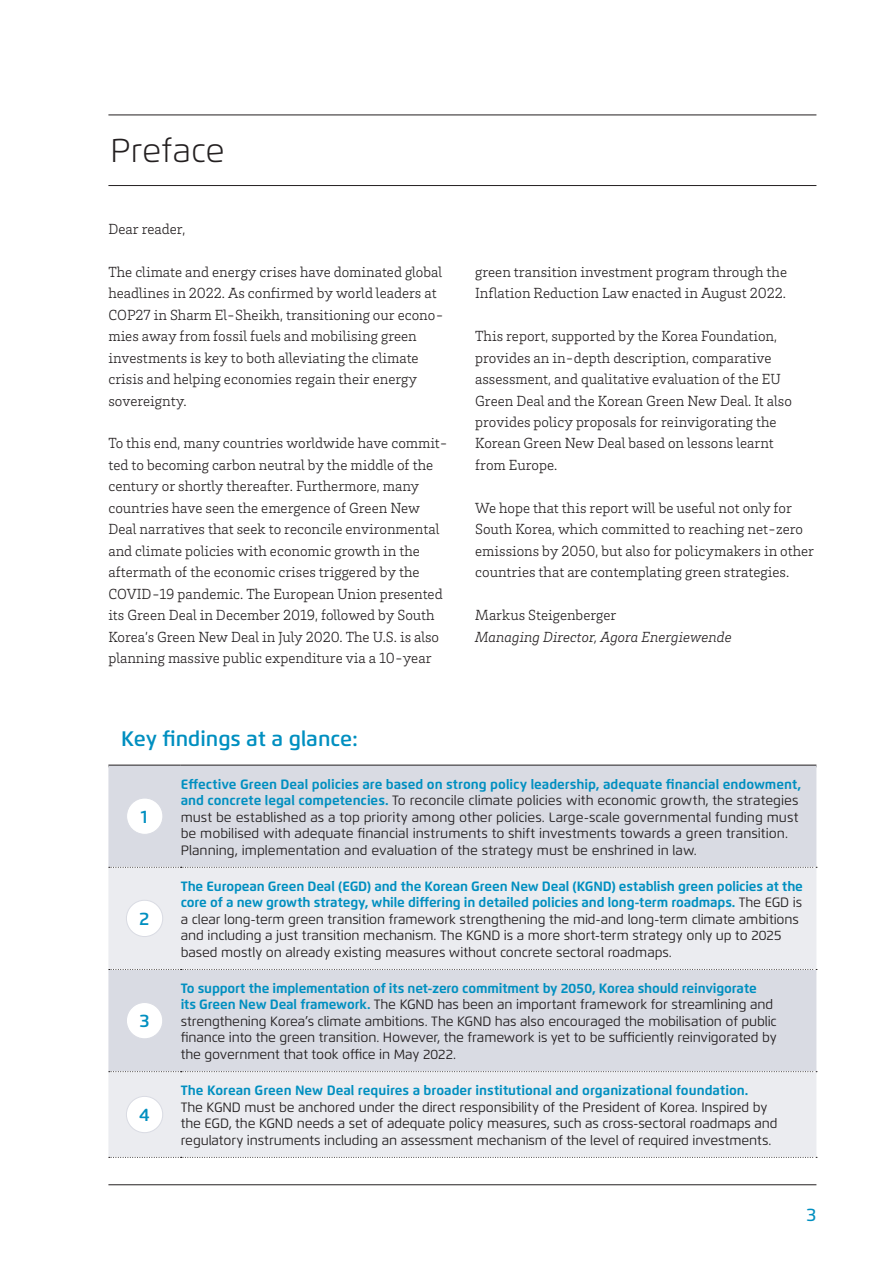
<style>
.page{position:relative;width:893px;height:1263px;background:#fff}
.page>*{position:absolute;margin:0;border:0;box-sizing:border-box;transform-origin:0 0}
.t1{font:300 33px "Flexo";color:#231f20}
.Key_findings_head{font:600 21px "Flexo";color:#008fc0}
.Key_findings_Number{font:600 18px "Flexo";color:#008fc0}
.t2{font:500 18px "Flexo";color:#008fc0}
.Bodytext{font:300 15px/21.5px "Brix Slab";color:#231f20}
.Bodytext-2{font:italic 300 15px/21.5px "Brix Slab";color:#231f20}
.Key_findings_body{font:13.5px/16.5px "Flexo";letter-spacing:-.01em;color:#231f20}
.s1{font-style:normal}
.s2{font-weight:700;color:#008fc0}
</style>
<div class="page">
<hr style="left:108px;top:1184px;width:708px;height:1px;background:#231f20">
<hr style="left:108px;top:115px;width:708px;height:1px;background:#231f20">
<hr style="left:108px;top:185px;width:708px;height:1px;background:#231f20">
<div style="left:108px;top:766px;width:708px;height:101px;background:#d9dbe3"></div>
<svg style="left:108px;top:867px;width:708px;height:290px;background:#e4e5eb"></svg>
<hr style="left:108px;top:765px;width:73px;height:1px;background:#231f20">
<hr style="left:181px;top:765px;width:635px;height:1px;background:#231f20">
<svg style="left:109px;top:867px;width:708px;height:1px"></svg>
<svg style="left:109px;top:969px;width:708px;height:1px"></svg>
<svg style="left:109px;top:1071px;width:708px;height:1px"></svg>
<svg style="left:109px;top:1157px;width:708px;height:1px"></svg>
<div style="left:127px;top:798px;width:36px;height:36px;background:#fff;border-radius:50%"></div>
<div style="left:126px;top:798px;width:37px;height:37px;border:1px solid #d9dbe3;border-radius:50%"></div>
<div style="left:126px;top:900px;width:37px;height:36px;background:#fff;border-radius:50%"></div>
<div style="left:126px;top:900px;width:37px;height:37px;border:1px solid #d9dbe3;border-radius:50%"></div>
<div style="left:126px;top:1002px;width:37px;height:37px;background:#fff;border-radius:50%"></div>
<div style="left:126px;top:1002px;width:37px;height:37px;border:1px solid #d9dbe3;border-radius:50%"></div>
<div style="left:126px;top:1096px;width:37px;height:37px;background:#fff;border-radius:50%"></div>
<div style="left:126px;top:1096px;width:37px;height:37px;border:1px solid #d9dbe3;border-radius:50%"></div>
<h1 class="t1" style="left:111px;top:130px;width:116px">Preface</h1>
<p class="Bodytext" style="left:108px;top:218px;width:79px">Dear reader,</p>
<p class="Bodytext" style="left:108px;top:261px;width:337px">The climate and energy crises have dominated global headlines in 2022. As confirmed by world leaders at COP27 in Sharm El-Sheikh, transitioning our econo&shy;mies away from fossil fuels and mobilising green investments is key to both alleviating the climate crisis and helping economies regain their energy sovereignty.</p>
<p class="Bodytext" style="left:108px;top:432px;width:341px">To this end, many countries worldwide have commit&shy;ted to becoming carbon neutral by the middle of the century or shortly thereafter. Furthermore, many countries have seen the emergence of Green New Deal narratives that seek to reconcile environmental and climate policies with economic growth in the aftermath of the economic crises triggered by the COVID-19 pandemic. The European Union presented its Green Deal in December 2019, followed by South Korea’s Green New Deal in July 2020. The U.S. is also planning massive public expenditure via a 10-year</p>
<p class="Key_findings_head" style="left:121px;top:725px;width:238px">Key findings at a glance:</p>
<p class="Bodytext" style="left:475px;top:261px;width:313px">green transition investment program through the<br>Inflation Reduction Law enacted in August 2022.</p>
<p class="Bodytext" style="left:475px;top:325px;width:318px">This report, supported by the Korea Foundation, provides an in-depth description, comparative assessment, and qualitative evaluation of the EU Green Deal and the Korean Green New Deal. It also provides policy proposals for reinvigorating the Korean Green New Deal based on lessons learnt from Europe.</p>
<p class="Bodytext" style="left:475px;top:496px;width:340px">We hope that this report will be useful not only for South Korea, which committed to reaching net-zero emissions by 2050, but also for policymakers in other countries that are contemplating green strategies.</p>
<p class="Bodytext-2" style="left:475px;top:603px;width:258px"><span class="s1">Markus Steigenberger<br></span>Managing Director, Agora Energiewende</p>
<p class="Key_findings_Number" style="left:141px;top:805px;width:8px">1</p>
<p class="Key_findings_Number" style="left:139px;top:908px;width:12px">2</p>
<p class="Key_findings_Number" style="left:140px;top:1009px;width:12px">3</p>
<p class="Key_findings_Number" style="left:139px;top:1103px;width:12px">4</p>
<p class="Key_findings_body" style="left:181px;top:775px;width:622px"><span class="s2">Effective Green Deal policies are based on strong policy leadership, adequate financial endowment, and concrete legal competencies.</span> To reconcile climate policies with economic growth, the strategies must be established as a top priority among other policies. Large-scale governmental funding must be mobilised with adequate financial instruments to shift investments towards a green transition.<br>Planning, implementation and evaluation of the strategy must be enshrined in law.</p>
<p class="Key_findings_body" style="left:181px;top:878px;width:624px"><span class="s2">The European Green Deal (EGD) and the Korean Green New Deal (KGND) establish green policies at the core of a new growth strategy, while differing in detailed policies and long-term roadmaps.</span> The EGD is a clear long-term green transition framework strengthening the mid-and long-term climate ambitions and including a just transition mechanism. The KGND is a more short-term strategy only up to 2025 based mostly on already existing measures without concrete sectoral roadmaps.</p>
<p class="Key_findings_body" style="left:181px;top:980px;width:597px"><span class="s2">To support the implementation of its net-zero commitment by 2050, Korea should reinvigorate<br>its Green New Deal framework.</span> The KGND has been an important framework for streamlining and strengthening Korea’s climate ambitions. The KGND has also encouraged the mobilisation of public finance into the green transition. However, the framework is yet to be sufficiently reinvigorated by the government that took office in May 2022.</p>
<p class="Key_findings_body" style="left:181px;top:1082px;width:598px"><span class="s2">The Korean Green New Deal requires a broader institutional and organizational foundation.<br></span>The KGND must be anchored under the direct responsibility of the President of Korea. Inspired by the EGD, the KGND needs a set of adequate policy measures, such as cross-sectoral roadmaps and regulatory instruments including an assessment mechanism of the level of required investments.</p>
<h3 class="t2" style="left:806px;top:1203px;width:11px">3</h3>
</div>
